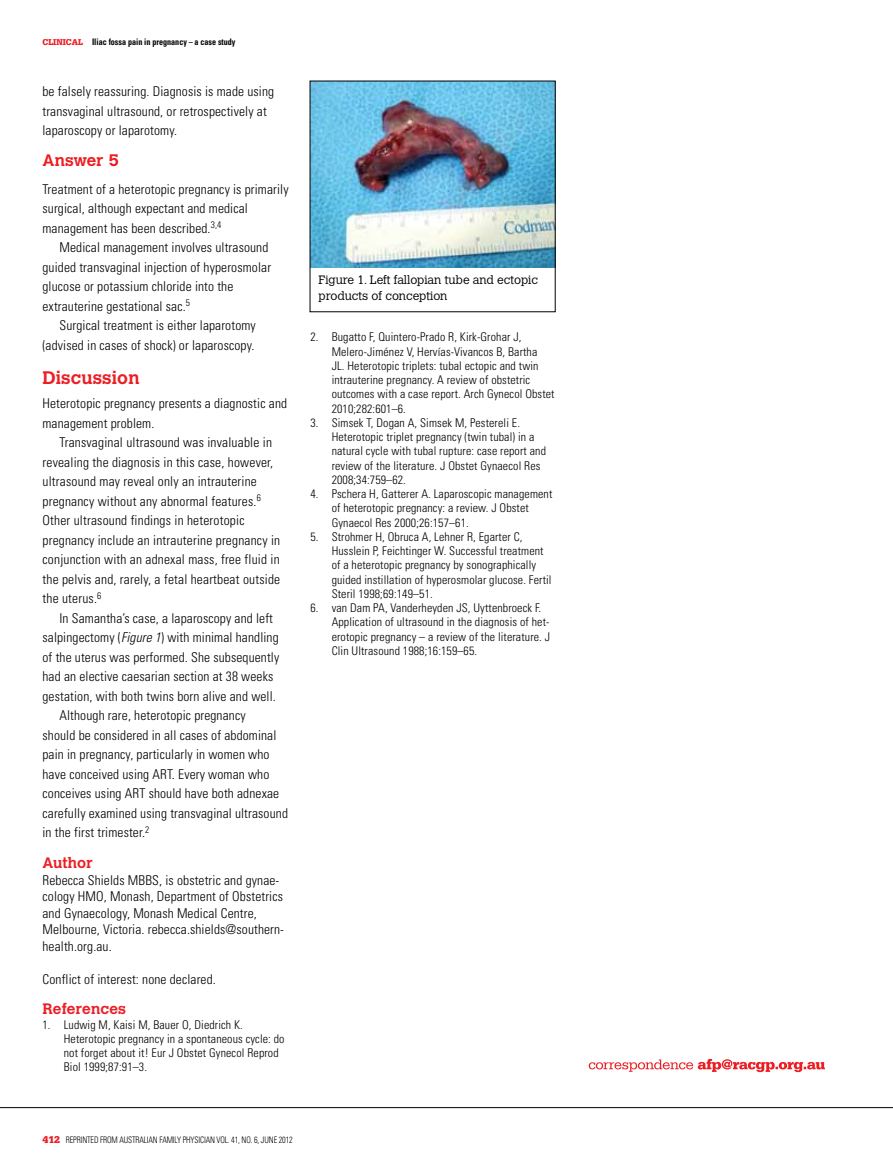
<style>
.page{position:relative;width:893px;height:1170px;background:#fff}
.page>*{position:absolute;margin:0;border:0;box-sizing:border-box;transform-origin:0 0}
.t1{font:700 18px "Calvert";letter-spacing:.01em;color:#ed1d24}
.t2{font:700 16.5px "Calvert";letter-spacing:.01em;color:#ed1d24}
.t3{font:700 15px "Calvert";letter-spacing:.01em;color:#ed1d24}
.t4{font:300 condensed 13.5px/19.5px "Univers LT";letter-spacing:.01em;color:#000}
.t5{font:300 condensed 12px/14.2px "Univers LT";letter-spacing:.01em;color:#000}
.t6{font:300 12px/15.8px "Calvert";letter-spacing:-.005em;color:#000}
.t7{font:300 condensed 9px "Univers LT";letter-spacing:-.015em;color:#000;scale:.9 1}
.t8{font:700 condensed 9px "Univers LT";color:#000;scale:.9 1}
.s1{font-family:"Serifa LT";font-weight:900;font-stretch:normal;color:#ed1d24}
.s2{font-style:italic}
.s3{font-family:"Serifa LT";font-weight:900;font-stretch:normal;font-size:10.5px;color:#ed1d24}
</style>
<div class="page">
<hr style="left:0;top:1107px;width:893px;height:1px;background:#000">
<svg style="left:589px;top:1058px;width:236px;height:13px"></svg>
<img style="left:312px;top:83px;width:241px;height:185px">
<p class="t8" style="left:43px;top:36px;width:216px"><span class="s1">CLINICAL</span> Iliac fossa pain in pregnancy – a case study</p>
<p class="t4" style="left:43px;top:82px;width:233px">be falsely reassuring. Diagnosis is made using transvaginal ultrasound, or retrospectively at laparoscopy or laparotomy.</p>
<p class="t2" style="left:43px;top:150px;width:78px">Answer 5</p>
<p class="t4" style="left:43px;top:179px;width:248px">Treatment of a heterotopic pregnancy is primarily surgical, although expectant and medical management has been described.<sup>3,4</sup></p>
<p class="t4" style="left:43px;top:238px;width:230px;text-indent:17px">Medical management involves ultrasound guided transvaginal injection of hyperosmolar glucose or potassium chloride into the extrauterine gestational sac.<sup>5</sup></p>
<p class="t4" style="left:43px;top:316px;width:215px;text-align:right">Surgical treatment is either laparotomy (advised in cases of shock) or laparoscopy.</p>
<h1 class="t1" style="left:43px;top:366px;width:98px">Discussion</h1>
<p class="t4" style="left:43px;top:394px;width:246px">Heterotopic pregnancy presents a diagnostic and management problem.</p>
<p class="t4" style="left:43px;top:433px;width:239px;text-indent:17px">Transvaginal ultrasound was invaluable in revealing the diagnosis in this case, however, ultrasound may reveal only an intrauterine pregnancy without any abnormal features.<sup>6<br></sup>Other ultrasound findings in heterotopic pregnancy include an intrauterine pregnancy in conjunction with an adnexal mass, free fluid in the pelvis and, rarely, a fetal heartbeat outside the uterus.<sup>6</sup></p>
<p class="t4" style="left:60px;top:608px;width:215px">I n Samantha’s case, a laparoscopy and left</p>
<p class="t4" style="left:43px;top:628px;width:238px">salpingectomy (<span class="s2">Figure 1</span>) with minimal handling</p>
<p class="t4" style="left:43px;top:647px;width:238px">of the uterus was performed. She subsequently</p>
<p class="t4" style="left:43px;top:667px;width:232px">had an elective caesarian section at 38 weeks</p>
<p class="t4" style="left:43px;top:686px;width:235px">gestation, with both twins born alive and well.</p>
<p class="t4" style="left:60px;top:706px;width:188px">Although rare, heterotopic pregnancy</p>
<p class="t4" style="left:43px;top:725px;width:235px">should be considered in all cases of abdominal</p>
<p class="t4" style="left:43px;top:744px;width:229px">pain in pregnancy, particularly in women who</p>
<p class="t4" style="left:43px;top:764px;width:228px">have conceived using ART. Every woman who</p>
<p class="t4" style="left:43px;top:783px;width:238px">conceives using ART should have both adnexae</p>
<p class="t4" style="left:43px;top:803px;width:247px">carefully examined using transvaginal ultrasound</p>
<p class="t4" style="left:43px;top:822px;width:108px">in the first trimester.<sup>2</sup></p>
<p class="t3" style="left:43px;top:853px;width:52px">Author</p>
<p class="t4" style="left:43px;top:871px;width:243px;line-height:16.5px">Rebecca Shields MBBS, is obstetric and gynae&shy;cology HMO, Monash, Department of Obstetrics and Gynaecology, Monash Medical Centre, Melbourne, Victoria. rebecca.shields@southern&shy;health.org.au.</p>
<p class="t4" style="left:43px;top:969px;width:175px">Conflict of interest: none declared.</p>
<p class="t3" style="left:43px;top:999px;width:85px">References</p>
<p class="t5" style="left:64px;top:1017px;width:222px;text-indent:-21px">1. Ludwig M, Kaisi M, Bauer O, Diedrich K.<br>Heterotopic pregnancy in a spontaneous cycle: do not forget about it! Eur J Obstet Gynecol Reprod Biol 1999;87:91–3.</p>
<p class="t6" style="left:319px;top:272px;width:221px">Figure 1. Left fallopian tube and ectopic products of conception</p>
<p class="t5" style="left:332px;top:330px;width:224px;text-indent:-21px">2. Bugatto F, Quintero-Prado R, Kirk-Grohar J, Melero-Jiménez V, Hervías-Vivancos B, Bartha<br>JL. Heterotopic triplets: tubal ectopic and twin intrauterine pregnancy. A review of obstetric outcomes with a case report. Arch Gynecol Obstet 2010;282:601–6.</p>
<p class="t5" style="left:332px;top:415px;width:216px;text-indent:-21px">3. Simsek T, Dogan A, Simsek M, Pestereli E.<br>Heterotopic triplet pregnancy (twin tubal) in a natural cycle with tubal rupture: case report and review of the literature. J Obstet Gynaecol Res 2008;34:759–62.</p>
<p class="t5" style="left:332px;top:486px;width:222px;text-indent:-21px">4. Pschera H, Gatterer A. Laparoscopic management of heterotopic pregnancy: a review. J Obstet<br>Gynaecol Res 2000;26:157–61.</p>
<p class="t5" style="left:332px;top:529px;width:221px;text-indent:-21px">5. Strohmer H, Obruca A, Lehner R, Egarter C, Husslein P, Feichtinger W. Successful treatment of a heterotopic pregnancy by sonographically guided instillation of hyperosmolar glucose. Fertil Steril 1998;69:149–51.</p>
<p class="t5" style="left:332px;top:600px;width:220px;text-indent:-21px">6. van Dam PA, Vanderheyden JS, Uyttenbroeck F.<br>Application of ultrasound in the diagnosis of het&shy;erotopic pregnancy – a review of the literature. J Clin Ultrasound 1988;16:159–65.</p>
<p class="t7" style="left:43px;top:1133px;width:74px"><span class="s3">412</span> r epr inted from</p>
<p class="t7" style="left:119px;top:1133px;width:194px">Australian Fam ily Physician Vol. 41, No . 6, JUNE 2012</p>
</div>
